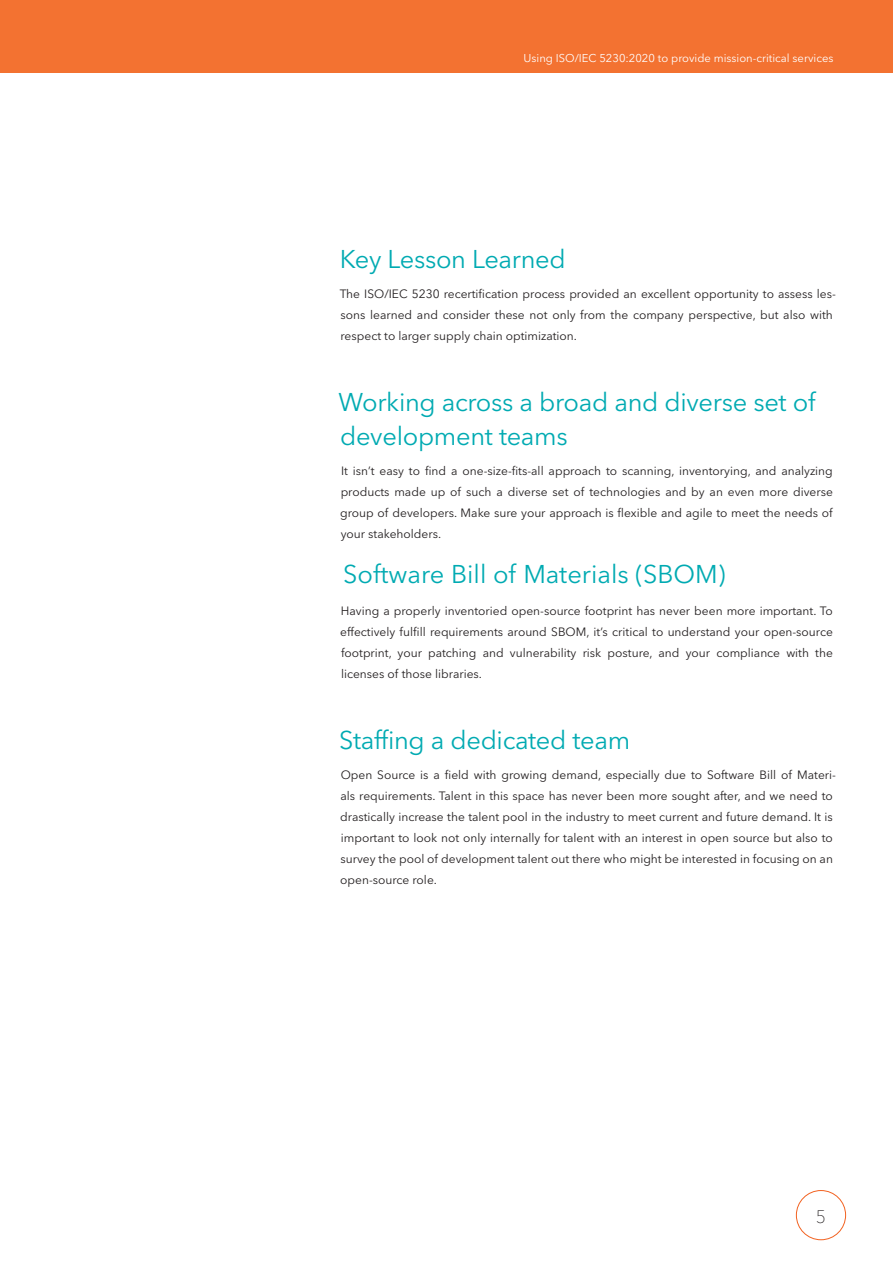
<style>
.page{position:relative;width:893px;height:1263px;background:#fff}
.page>*{position:absolute;margin:0;border:0;box-sizing:border-box;transform-origin:0 0}
.Head_1_Color___Teal_7466{font:25.5px/34.5px "Avenir Next W1 G";letter-spacing:-.015em;color:#00aab2}
.Body{font:25.5px "Avenir Next W1 G";color:#00aab2}
.t1{font:100 18px "Avenir Next W1 G";color:#231f20}
.Body-2{font:12px/21px "Avenir Next W1 G";color:#231f20}
.t2{font:11.25px "Avenir Next W1 G";color:#fff}
</style>
<div class="page">
<div style="left:0;top:0;width:893px;height:73px;background:#f37231"></div>
<div style="left:796px;top:1190px;width:50px;height:50px;border:1px solid #f26221;border-radius:50%"></div>
<p class="t2" style="left:524px;top:51px;width:311px">Using ISO/IEC 5230:2020 to provide mission-critical services</p>
<p class="Head_1_Color___Teal_7466" style="left:340px;top:242px;width:227px">Key Lesson Learned</p>
<p class="Body-2" style="left:340px;top:283px;width:498px">The ISO/IEC 5230 recertification process provided an excellent opportunity to assess les&shy;sons learned and consider these not only from the company perspective, but also with respect to larger supply chain optimization.</p>
<p class="Head_1_Color___Teal_7466" style="left:339px;top:385px;width:478px">Working across a broad and diverse set of development teams</p>
<p class="Body-2" style="left:340px;top:460px;width:494px;text-align:justify">It isn’t easy to find a one-size-fits-all approach to scanning, inventorying, and analyzing products made up of such a diverse set of technologies and by an even more diverse group of developers. Make sure your approach is flexible and agile to meet the needs of your stakeholders.</p>
<p class="Body" style="left:343px;top:559px;width:384px">Software Bill of Materials (SBOM)</p>
<p class="Body-2" style="left:340px;top:600px;width:494px;text-align:justify">Having a properly inventoried open-source footprint has never been more important. To effectively fulfill requirements around SBOM, it’s critical to understand your open-source footprint, your patching and vulnerability risk posture, and your compliance with the licenses of those libraries.</p>
<p class="Head_1_Color___Teal_7466" style="left:339px;top:722px;width:292px">Staffing a dedicated team</p>
<p class="Body-2" style="left:340px;top:764px;width:497px">Open Source is a field with growing demand, especially due to Software Bill of Materi&shy;als requirements. Talent in this space has never been more sought after, and we need to drastically increase the talent pool in the industry to meet current and future demand. It is important to look not only internally for talent with an interest in open source but also to survey the pool of development talent out there who might be interested in focusing on an open-source role.</p>
<h2 class="t1" style="left:816px;top:1205px;width:12px">5</h2>
</div>
